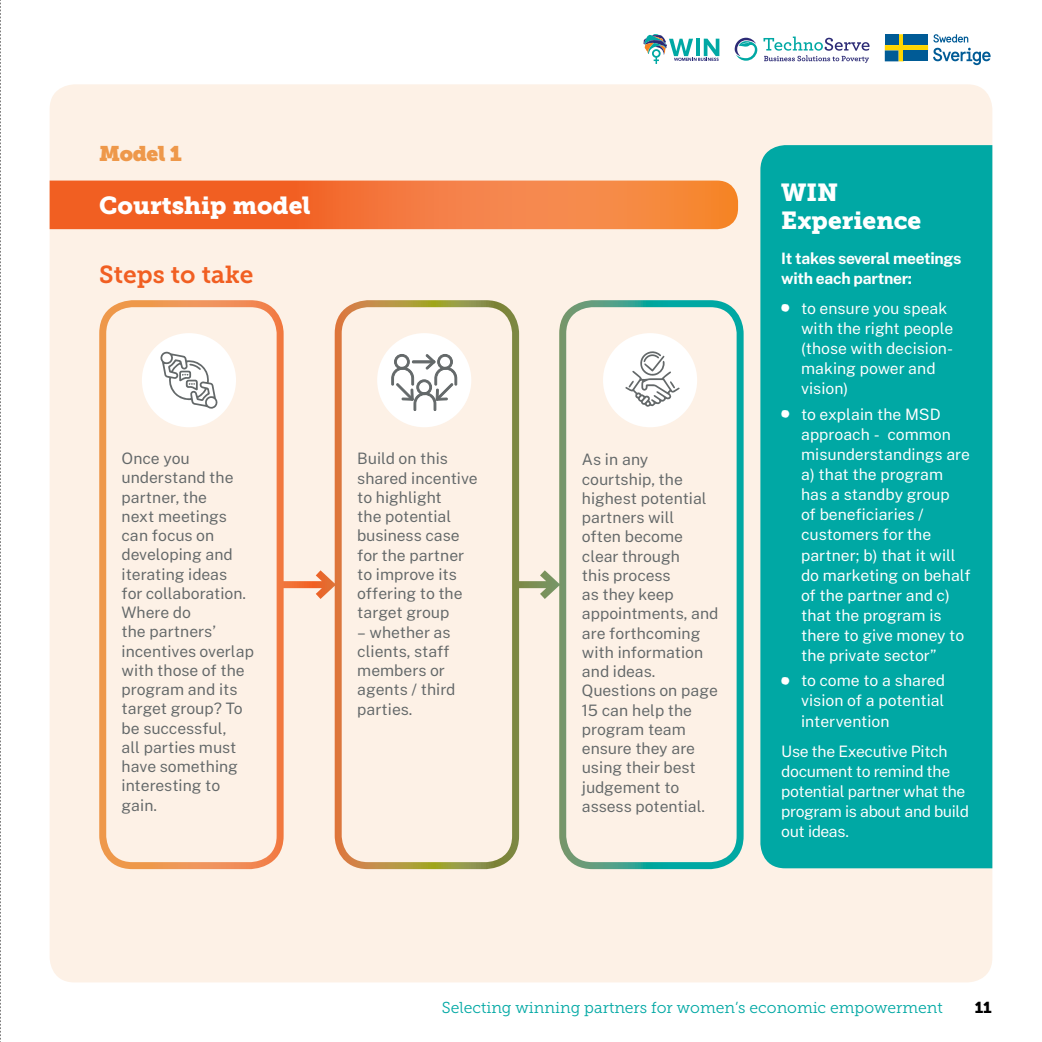
<style>
.page{position:relative;width:1042px;height:1042px;background:#fff}
.page>*{position:absolute;margin:0;border:0;box-sizing:border-box;transform-origin:0 0}
.t1{font:24.5px/28px "Museo Slab 900";color:#fff}
.t2{font:24.5px "Museo Slab 700";color:#f15f22}
.t3{font:21px "Museo Slab";letter-spacing:-.02em;color:#ee984a}
.t4{font:15.75px/19.2px "Public Sans";color:#636869}
.t5{font:15.75px/20.1px "Public Sans";color:#fff}
.t6{font:15.75px/20.1px "Public Sans";letter-spacing:-.02em;color:#fff}
.t7{font:15.75px "Museo Slab 300";color:#00a8a4}
.t8{font:700 15.75px/20.1px "Public Sans";letter-spacing:-.02em;color:#fff}
.t9{font:15.75px "Museo Slab 900";color:#000}
.s1{font-family:"Kosmik Glyphs"}
</style>
<div class="page">
<svg style="left:885px;top:34px;width:105px;height:31px"></svg>
<svg style="left:734px;top:38px;width:23px;height:23px"></svg>
<svg style="left:763px;top:37px;width:106px;height:26px"></svg>
<svg style="left:643px;top:34px;width:76px;height:30px"></svg>
<svg style="left:0;top:0;width:1px;height:1042px"></svg>
<div style="left:50px;top:84px;width:942px;height:898px;background:#fdf1e6;border-radius:25px"></div>
<div style="left:760px;top:145px;width:232px;height:723px;background:#00a8a4"></div>
<svg style="left:50px;top:181px;width:688px;height:48px;background:#f37435"></svg>
<svg style="left:99px;top:300px;width:644px;height:569px"></svg>
<h2 class="t3" style="left:99px;top:141px;width:84px">Model 1</h2>
<h1 class="t1" style="left:99px;top:192px;width:213px">Courtship model</h1>
<h1 class="t2" style="left:99px;top:261px;width:156px">Steps to take</h1>
<p class="t4" style="left:122px;top:448px;width:134px">Once you understand the partner, the<br>next meetings can focus on developing and iterating ideas<br>for collaboration.<br>Where do<br>the partners’ incentives overlap with those of the program and its target group? To be successful,<br>all parties must have something interesting to gain.</p>
<p class="t4" style="left:357px;top:449px;width:122px">Build on this shared incentive to highlight<br>the potential business case for the partner to improve its offering to the target group</p>
<p class="t4" style="left:357px;top:622px;width:100px">– whether as clients, staff members or agents / third parties.</p>
<p class="t4" style="left:582px;top:450px;width:138px">As in any courtship, the highest potential partners will<br>often become clear through<br>this process<br>as they keep appointments, and are forthcoming with information and ideas.<br>Questions on page<br>15 can help the program team ensure they are using their best judgement to assess potential.</p>
<h1 class="t1" style="left:781px;top:178px;width:142px">WIN<br>Experience</h1>
<p class="t8" style="left:781px;top:248px;width:182px">It takes several meetings with each partner:</p>
<p class="t5" style="left:801px;top:298px;width:154px;text-indent:-20px"><span class="s1">v</span> to ensure you speak with the right people (those with decision&shy;making power and vision)</p>
<p class="t5" style="left:801px;top:403px;width:171px;text-indent:-20px"><span class="s1">v</span> to explain the MSD approach - common misunderstandings are a) that the program has a standby group<br>of beneficiaries / customers for the partner; b) that it will do marketing on behalf of the partner and c) that the program is there to give money to the private sector”</p>
<p class="t5" style="left:801px;top:670px;width:145px;text-align:justify;text-indent:-20px"><span class="s1">v</span> to come to a shared vision of a potential intervention</p>
<p class="t6" style="left:781px;top:740px;width:189px">Use the Executive Pitch document to remind the potential partner what the program is about and build out ideas.</p>
<p class="t7" style="left:442px;top:999px;width:502px">Selecting winning partners for women’s economic empowerment</p>
<p class="t9" style="left:975px;top:998px;width:19px">11</p>
</div>
